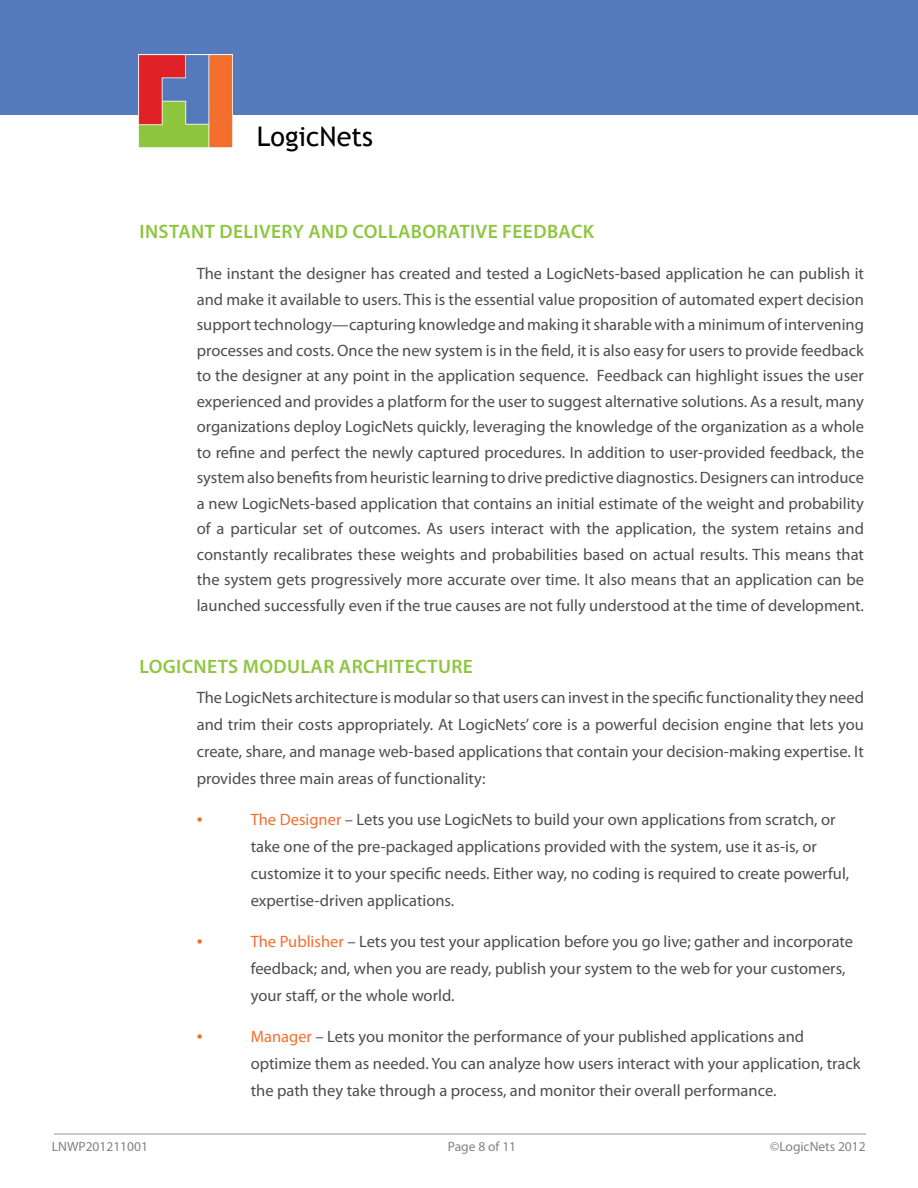
<style>
.page{position:relative;width:918px;height:1188px;background:#fff}
.page>*{position:absolute;margin:0;border:0;box-sizing:border-box;transform-origin:0 0}
.t1{font:27px "Trebuchet MS";color:#000}
.t2{font:600 19.5px "Myriad Pro";letter-spacing:.02em;color:#8ec641}
.t3{font:16.5px/25.5px "Myriad Pro";color:#4d4d4f}
.t4{font:13.5px "Myriad Pro";color:#808285}
.s1{font-size:21px;color:#f36e2d}
.s2{color:#f36e2d}
</style>
<div class="page">
<div style="left:0;top:0;width:918px;height:115px;background:#557bbd"></div>
<img style="left:139px;top:54px;width:93px;height:93px">
<hr style="left:54px;top:1134px;width:812px;height:1px;background:#939598">
<h1 class="t1" style="left:257px;top:120px;width:118px">LogicNets</h1>
<p class="t2" style="left:140px;top:219px;width:456px">INSTANT DELIVERY AND COLLABORATIVE FEEDBACK</p>
<p class="t3" style="left:197px;top:261px;width:669px;text-align:justify">The instant the designer has created and tested a LogicNets-based application he can publish it and make it available to users. This is the essential value proposition of automated expert decision support technology—capturing knowledge and making it sharable with a minimum of intervening processes and costs. Once the new system is in the field, it is also easy for users to provide feedback to the designer at any point in the application sequence. Feedback can highlight issues the user experienced and provides a platform for the user to suggest alternative solutions. As a result, many organizations deploy LogicNets quickly, leveraging the knowledge of the organization as a whole to refine and perfect the newly captured procedures. In addition to user-provided feedback, the system also benefits from heuristic learning to drive predictive diagnostics. Designers can introduce a new LogicNets-based application that contains an initial estimate of the weight and probability of a particular set of outcomes. As users interact with the application, the system retains and constantly recalibrates these weights and probabilities based on actual results. This means that the system gets progressively more accurate over time. It also means that an application can be launched successfully even if the true causes are not fully understood at the time of development.</p>
<p class="t2" style="left:140px;top:654px;width:335px">LOGICNETS MODULAR ARCHITECTURE</p>
<p class="t3" style="left:197px;top:683px;width:669px;line-height:27px;text-align:justify">The LogicNets architecture is modular so that users can invest in the specific functionality they need and trim their costs appropriately. At LogicNets’ core is a powerful decision engine that lets you create, share, and manage web-based applications that contain your decision-making expertise. It provides three main areas of functionality:</p>
<p class="t3" style="left:251px;top:805px;width:600px;line-height:27px;text-indent:-54px"><span class="s1">•</span> <span class="s2">The Designer</span> – Lets you use LogicNets to build your own applications from scratch, or take one of the pre-packaged applications provided with the system, use it as-is, or customize it to your specific needs. Either way, no coding is required to create powerful, expertise-driven applications.</p>
<p class="t3" style="left:251px;top:927px;width:604px;line-height:27px;text-indent:-54px"><span class="s1">•</span> <span class="s2">The Publisher</span> – Lets you test your application before you go live; gather and incorporate feedback; and, when you are ready, publish your system to the web for your customers, your staff, or the whole world.</p>
<p class="t3" style="left:251px;top:1022px;width:611px;line-height:27px;text-indent:-54px"><span class="s1">•</span> <span class="s2">Manager</span> – Lets you monitor the performance of your published applications and optimize them as needed. You can analyze how users interact with your application, track the path they take through a process, and monitor their overall performance.</p>
<p class="t4" style="left:448px;top:1138px;width:70px">Page 8 of 11</p>
<p class="t4" style="left:52px;top:1138px;width:98px">LNWP201211001</p>
<p class="t4" style="left:770px;top:1138px;width:97px">©LogicNets 2012</p>
</div>
